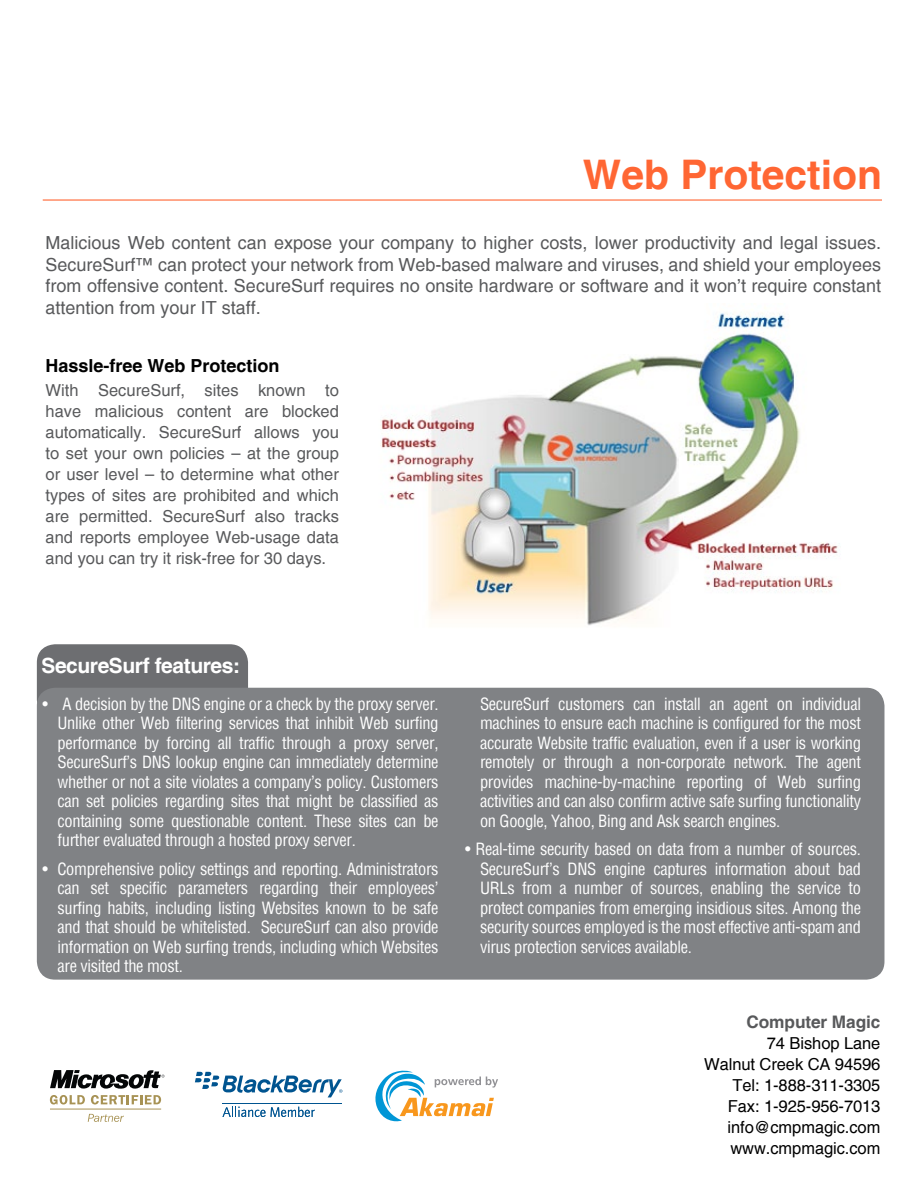
<style>
.page{position:relative;width:918px;height:1188px;background:#fff}
.page>*{position:absolute;margin:0;border:0;box-sizing:border-box;transform-origin:0 0}
.t1{font:700 40.8px "Helvetica";color:#f63}
.t2{font:700 21px "Helvetica";letter-spacing:-.02em;color:#fff}
.t3{font:18px/21.6px "Helvetica";color:#58595b;text-align:justify}
.t4{font:700 18px "Helvetica";color:#000}
.t5{font:700 17.25px "Helvetica";letter-spacing:-.005em;color:#58595b}
.t6{font:condensed 16.5px/19.5px "Helvetica";letter-spacing:-.02em;color:#fff;text-align:justify}
.t7{font:16.5px/21px "Helvetica";color:#58595b;text-align:justify}
.t8{font:16.5px/21px "Helvetica";letter-spacing:-.005em;color:#000;text-align:right}
</style>
<div class="page">
<div style="left:37px;top:644px;width:211px;height:74px;background:#6d6e71;border-radius:18px"></div>
<div style="left:37px;top:688px;width:847px;height:292px;background:#808285;border-radius:18px"></div>
<img style="left:380px;top:313px;width:458px;height:313px">
<hr style="left:43px;top:199px;width:839px;height:2px;background:#f63">
<svg style="left:88px;top:1114px;width:36px;height:8px"></svg>
<svg style="left:50px;top:1095px;width:35px;height:10px"></svg>
<svg style="left:91px;top:1095px;width:70px;height:10px"></svg>
<hr style="left:50px;top:1109px;width:111px;height:1px;background:#a79254">
<svg style="left:50px;top:1070px;width:115px;height:19px"></svg>
<svg style="left:223px;top:1107px;width:92px;height:10px"></svg>
<hr style="left:222px;top:1103px;width:120px;height:1px;background:#005490">
<svg style="left:195px;top:1072px;width:147px;height:25px"></svg>
<svg style="left:375px;top:1070px;width:123px;height:52px"></svg>
<h1 class="t1" style="left:583px;top:150px;width:301px">Web Protection</h1>
<p class="t3" style="left:46px;top:232px;width:837px">Malicious Web content can expose your company to higher costs, lower productivity and legal issues.<br>SecureSurf™ can protect your network from Web-based malware and viruses, and shield your employees from offensive content. SecureSurf requires no onsite hardware or software and it won’t require constant attention from your IT staff.</p>
<p class="t4" style="left:46px;top:354px;width:236px">Hassle-free Web Protection</p>
<p class="t7" style="left:46px;top:379px;width:295px">With SecureSurf, sites known to have malicious content are blocked automatically. SecureSurf allows you to set your own policies – at the group or user level – to determine what other types of sites are prohibited and which are permitted. SecureSurf also tracks and reports employee Web-usage data and you can try it risk-free for 30 days.</p>
<p class="t2" style="left:41px;top:653px;width:200px">SecureSurf features:</p>
<p class="t6" style="left:58px;top:694px;width:383px;text-indent:-15px">• A decision by the DNS engine or a check by the proxy server.<br>Unlike other Web filtering services that inhibit Web surfing performance by forcing all traffic through a proxy server, SecureSurf’s DNS lookup engine can immediately determine whether or not a site violates a company’s policy. Customers can set policies regarding sites that might be classified as containing some questionable content. These sites can be further evaluated through a hosted proxy server.</p>
<p class="t6" style="left:58px;top:859px;width:383px;text-indent:-15px">• Comprehensive policy settings and reporting. Administrators can set specific parameters regarding their employees’ surfing habits, including listing Websites known to be safe and that should be whitelisted. SecureSurf can also provide information on Web surfing trends, including which Websites are visited the most.</p>
<p class="t6" style="left:480px;top:694px;width:383px">SecureSurf customers can install an agent on individual machines to ensure each machine is configured for the most accurate Website traffic evaluation, even if a user is working remotely or through a non-corporate network. The agent provides machine-by-machine reporting of Web surfing activities and can also confirm active safe surfing functionality on Google, Yahoo, Bing and Ask search engines.</p>
<p class="t6" style="left:480px;top:839px;width:383px;text-indent:-15px">• Real-time security based on data from a number of sources.<br>SecureSurf’s DNS engine captures information about bad URLs from a number of sources, enabling the service to protect companies from emerging insidious sites. Among the security sources employed is the most effective anti-spam and virus protection services available.</p>
<p class="t5" style="left:746px;top:1011px;width:136px">Computer Magic</p>
<p class="t8" style="left:704px;top:1033px;width:178px">74 Bishop Lane<br>Walnut Creek CA 94596<br>Tel: 1-888-311-3305<br>Fax: 1-925-956-7013 info@cmpmagic.com www.cmpmagic.com</p>
</div>
